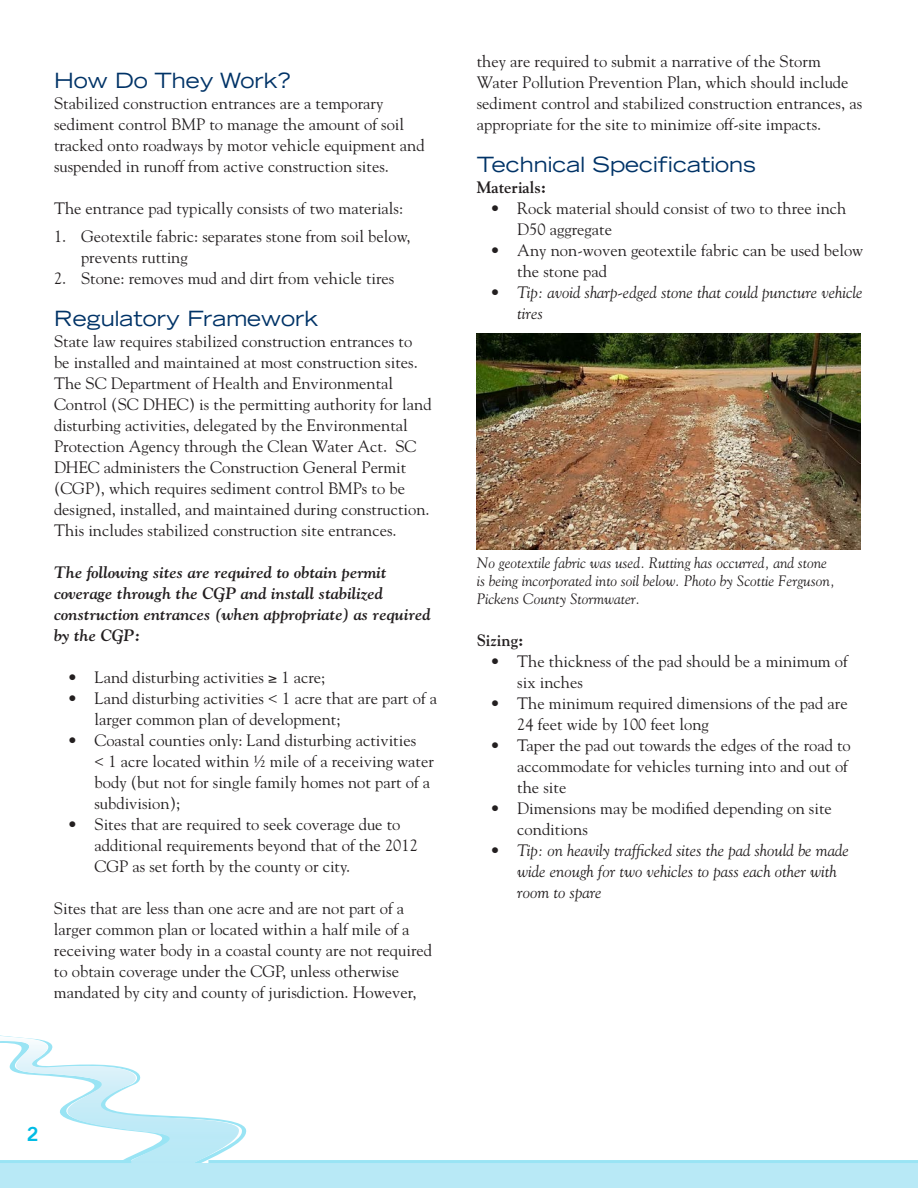
<style>
.page{position:relative;width:918px;height:1188px;background:#fff}
.page>*{position:absolute;margin:0;border:0;box-sizing:border-box;transform-origin:0 0}
.copy{font:expanded 21px "Trade Gothic LT Std";color:#003367}
.copy-2{font:19.5px "Trade Gothic LT Std Bd 2";color:#02bce5}
.copy-3{font:16.5px/21px "Goudy";color:#231f20}
.t1{font:italic 16.5px/21px "Goudy";color:#231f20}
.copy-4{font:italic 700 16.5px/21px "Goudy";color:#231f20}
.copy-5{font:700 16.5px "Goudy";color:#231f20}
.copy-6{font:italic 15px/18px "Goudy";color:#231f20}
</style>
<div class="page">
<svg style="left:0;top:1035px;width:918px;height:153px"></svg>
<img style="left:477px;top:334px;width:384px;height:216px">
<p class="copy" style="left:54px;top:67px;width:238px">How Do They Work?</p>
<p class="copy-3" style="left:54px;top:92px;width:372px">Stabilized construction entrances are a temporary sediment control BMP to manage the amount of soil tracked onto roadways by motor vehicle equipment and suspended in runoff from active construction sites.</p>
<p class="copy-3" style="left:54px;top:197px;width:351px">The entrance pad typically consists of two materials:</p>
<p class="copy-3" style="left:81px;top:225px;width:331px;text-indent:-27px">1. Geotextile fabric: separates stone from soil below, prevents rutting</p>
<p class="copy-3" style="left:54px;top:267px;width:342px">2. Stone: removes mud and dirt from vehicle tires</p>
<p class="copy" style="left:54px;top:304px;width:266px">Regulatory Framework</p>
<p class="copy-3" style="left:54px;top:330px;width:379px">State law requires stabilized construction entrances to be installed and maintained at most construction sites.<br>The SC Department of Health and Environmental Control (SC DHEC) is the permitting authority for land disturbing activities, delegated by the Environmental Protection Agency through the Clean Water Act. SC DHEC administers the Construction General Permit (CGP), which requires sediment control BMPs to be designed, installed, and maintained during construction.<br>This includes stabilized construction site entrances.</p>
<p class="copy-4" style="left:54px;top:561px;width:378px">The following sites are required to obtain permit coverage through the CGP and install stabilized construction entrances (when appropriate) as required by the CGP:</p>
<p class="copy-3" style="left:68px;top:666px;width:259px">• Land disturbing activities ≥ 1 acre;</p>
<p class="copy-3" style="left:94px;top:687px;width:344px;text-indent:-27px">• Land disturbing activities &lt; 1 acre that are part of a larger common plan of development;</p>
<p class="copy-3" style="left:94px;top:729px;width:341px;text-indent:-27px">• Coastal counties only: Land disturbing activities<br>&lt; 1 acre located within ½ mile of a receiving water body (but not for single family homes not part of a subdivision);</p>
<p class="copy-3" style="left:94px;top:813px;width:325px;text-indent:-27px">• Sites that are required to seek coverage due to additional requirements beyond that of the 2012<br>CGP as set forth by the county or city.</p>
<p class="copy-3" style="left:54px;top:897px;width:380px">Sites that are less than one acre and are not part of a larger common plan or located within a half mile of a receiving water body in a coastal county are not required to obtain coverage under the CGP, unless otherwise mandated by city and county of jurisdiction. However,</p>
<p class="copy-3" style="left:477px;top:50px;width:387px">they are required to submit a narrative of the Storm Water Pollution Prevention Plan, which should include sediment control and stabilized construction entrances, as appropriate for the site to minimize off-site impacts.</p>
<p class="copy" style="left:477px;top:151px;width:281px">Technical Specifications</p>
<p class="copy-5" style="left:477px;top:177px;width:71px">Materials:</p>
<p class="copy-3" style="left:517px;top:197px;width:331px;text-indent:-27px">• Rock material should consist of two to three inch<br>D50 aggregate</p>
<p class="copy-3" style="left:517px;top:239px;width:347px;text-indent:-27px">• Any non-woven geotextile fabric can be used below the stone pad</p>
<p class="t1" style="left:517px;top:281px;width:347px;text-indent:-27px">• Tip: avoid sharp-edged stone that could puncture vehicle tires</p>
<p class="copy-6" style="left:477px;top:553px;width:360px">No geotextile fabric was used. Rutting has occurred, and stone is being incorporated into soil below. Photo by Scottie Ferguson,<br>Pickens County Stormwater.</p>
<p class="copy-5" style="left:477px;top:630px;width:48px">Sizing:</p>
<p class="copy-3" style="left:517px;top:650px;width:332px;text-indent:-27px">• The thickness of the pad should be a minimum of six inches</p>
<p class="copy-3" style="left:517px;top:692px;width:332px;text-indent:-27px">• The minimum required dimensions of the pad are<br>24 feet wide by 100 feet long</p>
<p class="copy-3" style="left:517px;top:734px;width:335px;text-indent:-27px">• Taper the pad out towards the edges of the road to accommodate for vehicles turning into and out of the site</p>
<p class="copy-3" style="left:517px;top:797px;width:316px;text-indent:-27px">• Dimensions may be modified depending on site conditions</p>
<p class="t1" style="left:517px;top:839px;width:333px;text-indent:-27px">• Tip: on heavily trafficked sites the pad should be made wide enough for two vehicles to pass each other with room to spare</p>
<p class="copy-2" style="left:27px;top:1122px;width:13px">2</p>
</div>
